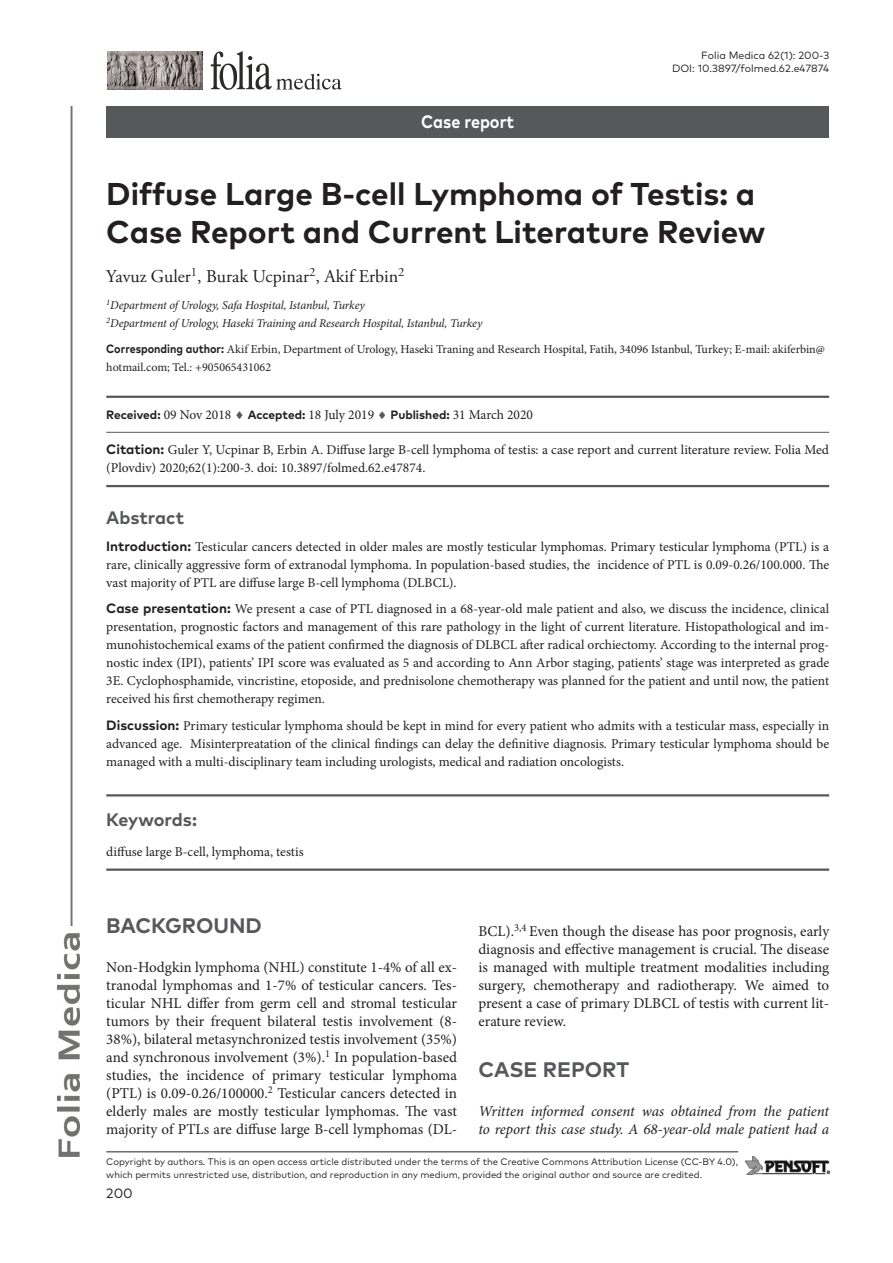
<style>
.page{position:relative;width:893px;height:1263px;background:#fff}
.page>*{position:absolute;margin:0;border:0;box-sizing:border-box;transform-origin:0 0}
.Article_Title{font:700 31.5px/37.8px "FF Mark Pro";color:#231f20}
.H_1{font:700 21px "FF Mark Pro";color:#57585a}
.Authors{font:18px "Adobe Garamond Pro";color:#231f20}
.t1{font:700 18px "FF Mark Pro";color:#fff;scale:.9 1}
.Keywords_label{font:700 18px "FF Mark Pro";letter-spacing:-.01em;color:#57585a}
.Abstract_text{font:700 18px "FF Mark Pro";color:#57585a}
.Body_text_-_no_inden{font:15px/18px "Minion Pro";letter-spacing:-.005em;color:#231f20;text-align:justify}
.Body_text_-_no_inden-2{font:italic 15px/18px "Minion Pro";letter-spacing:-.005em;color:#231f20}
.Abstract_text-2{font:13.5px/18px "Minion Pro";color:#231f20;text-align:justify}
.Article_citation{font:13.5px/18px "Minion Pro";color:#231f20}
.Dates{font:13.5px "Minion Pro";color:#231f20}
.Keywords{font:13.5px "Minion Pro";letter-spacing:-.005em;color:#231f20}
.t2{font:13.5px "FF Mark Pro";color:#231f20}
.Corresponding_author{font:12px/18px "Minion Pro";color:#231f20}
.Affiliations{font:italic 12px "Minion Pro";letter-spacing:-.015em;color:#231f20}
.t3{font:10.5px/12.6px "FF Mark Pro";color:#231f20;text-align:right}
.t4{font:9.45px/12.6px "FF Mark Pro";color:#231f20}
.s1{font-family:"FF Mark Pro";font-weight:700}
.s2{font-family:"FF Mark Pro";font-weight:700;font-size:12px}
.s3{color:#57585a}
.s4{font-style:italic}
</style>
<div class="page">
<img style="left:58px;top:106px;width:22px;height:1051px">
<hr style="left:106px;top:1151px;width:632px;height:1px;background:#231f20">
<img style="left:745px;top:1157px;width:84px;height:17px">
<img style="left:107px;top:51px;width:96px;height:38px">
<svg style="left:211px;top:51px;width:131px;height:39px"></svg>
<hr style="left:106px;top:396px;width:723px;height:2px;background:#57585a">
<hr style="left:106px;top:432px;width:723px;height:1px;background:#57585a">
<hr style="left:106px;top:485px;width:723px;height:2px;background:#57585a">
<hr style="left:106px;top:794px;width:723px;height:2px;background:#57585a">
<hr style="left:106px;top:868px;width:723px;height:3px;background:#57585a">
<div style="left:106px;top:106px;width:723px;height:32px;background:#57585a"></div>
<p class="t1" style="left:421px;top:108px;width:105px">Case report</p>
<p class="t3" style="left:672px;top:49px;width:159px">Folia Medica 62(1): 200-3<br>DOI: 10.3897/folmed.62.e47874</p>
<p class="Article_Title" style="left:106px;top:172px;width:660px">Diffuse Large B-cell Lymphoma of Testis: a<br>Case Report and Current Literature Review</p>
<p class="Authors" style="left:106px;top:266px;width:300px">Yavuz Guler<sup>1</sup>, Burak Ucpinar<sup>2</sup>, Akif Erbin<sup>2</sup></p>
<p class="Affiliations" style="left:106px;top:297px;width:260px"><sup>1</sup>Department of Urology, Safa Hospital, Istanbul, Turkey</p>
<p class="Affiliations" style="left:106px;top:315px;width:378px"><sup>2</sup>Department of Urology, Haseki Training and Research Hospital, Istanbul, Turkey</p>
<p class="Corresponding_author" style="left:106px;top:341px;width:720px"><span class="s1">Corresponding author:</span> Akif Erbin, Department of Urology, Haseki Traning and Research Hospital, Fatih, 34096 Istanbul, Turkey; E-mail: akiferbin@ hotmail.com; Tel.: +905065431062</p>
<p class="Dates" style="left:106px;top:406px;width:428px"><span class="s2">Received:</span> 09 Nov 2018 <span class="s3">♦</span> <span class="s2">Accepted:</span> 18 July 2019 <span class="s3">♦</span> <span class="s2">Published:</span> 31 March 2020</p>
<p class="Article_citation" style="left:106px;top:441px;width:724px"><span class="s1">Citation:</span> Guler Y, Ucpinar B, Erbin A. Diffuse large B-cell lymphoma of testis: a case report and current literature review. Folia Med (Plovdiv) 2020;62(1):200-3. doi: 10.3897/folmed.62.e47874.</p>
<p class="Abstract_text" style="left:106px;top:504px;width:79px">Abstract</p>
<p class="Abstract_text-2" style="left:106px;top:537px;width:724px"><span class="s1">Introduction:</span> Testicular cancers detected in older males are mostly testicular lymphomas. Primary testicular lymphoma (PTL) is a rare, clinically aggressive form of extranodal lymphoma. In population-based studies, the incidence of PTL is 0.09-0.26/100.000. The vast majority of PTL are diffuse large B-cell lymphoma (DLBCL).</p>
<p class="Abstract_text-2" style="left:106px;top:600px;width:724px"><span class="s1">Case presentation:</span> We present a case of PTL diagnosed in a 68-year-old male patient and also, we discuss the incidence, clinical presentation, prognostic factors and management of this rare pathology in the light of current literature. Histopathological and im&shy;munohistochemical exams of the patient confirmed the diagnosis of DLBCL after radical orchiectomy. According to the internal prog&shy;nostic index (IPI), patients’ IPI score was evaluated as 5 and according to Ann Arbor staging, patients’ stage was interpreted as grade 3E. Cyclophosphamide, vincristine, etoposide, and prednisolone chemotherapy was planned for the patient and until now, the patient received his first chemotherapy regimen.</p>
<p class="Abstract_text-2" style="left:106px;top:716px;width:724px"><span class="s1">Discussion:</span> Primary testicular lymphoma should be kept in mind for every patient who admits with a testicular mass, especially in advanced age. Misinterpreatation of the clinical findings can delay the definitive diagnosis. Primary testicular lymphoma should be managed with a multi-disciplinary team including urologists, medical and radiation oncologists.</p>
<p class="Keywords_label" style="left:106px;top:806px;width:92px">Keywords:</p>
<p class="Keywords" style="left:106px;top:842px;width:199px">diffuse large B-cell, lymphoma, testis</p>
<p class="H_1" style="left:106px;top:909px;width:157px">BACKGROUND</p>
<p class="Body_text_-_no_inden" style="left:106px;top:958px;width:352px">Non-Hodgkin lymphoma (NHL) constitute 1-4% of all ex&shy;tranodal lymphomas and 1-7% of testicular cancers. Tes&shy;ticular NHL differ from germ cell and stromal testicular tumors by their frequent bilateral testis involvement (8- 38%), bilateral metasynchronized testis involvement (35%) and synchronous involvement (3%).<sup>1</sup> In population-based studies, the incidence of primary testicular lymphoma (PTL) is 0.09-0.26/100000.<sup>2</sup> Testicular cancers detected in elderly males are mostly testicular lymphomas. The vast majority of PTLs are diffuse large B-cell lymphomas (DL-</p>
<p class="Body_text_-_no_inden" style="left:478px;top:922px;width:352px">BCL).<sup>3,4</sup> Even though the disease has poor prognosis, early diagnosis and effective management is crucial. The disease is managed with multiple treatment modalities including surgery, chemotherapy and radiotherapy. We aimed to present a case of primary DLBCL of testis with current lit&shy;erature review.</p>
<p class="H_1" style="left:478px;top:1053px;width:152px">CASE REPORT</p>
<p class="Body_text_-_no_inden-2" style="left:478px;top:1102px;width:352px">Written informed consent was obtained from the patient to report this case study. A 68-year-old male patient had a</p>
<p class="t4" style="left:106px;top:1154px;width:633px">Copyright by authors<span class="s4">.</span> This is an open access article distributed under the terms of the Creative Commons Attribution License (CC-BY 4.0), which permits unrestricted use, distribution, and reproduction in any medium, provided the original author and source are credited.</p>
<p class="t2" style="left:106px;top:1183px;width:28px">200</p>
</div>
